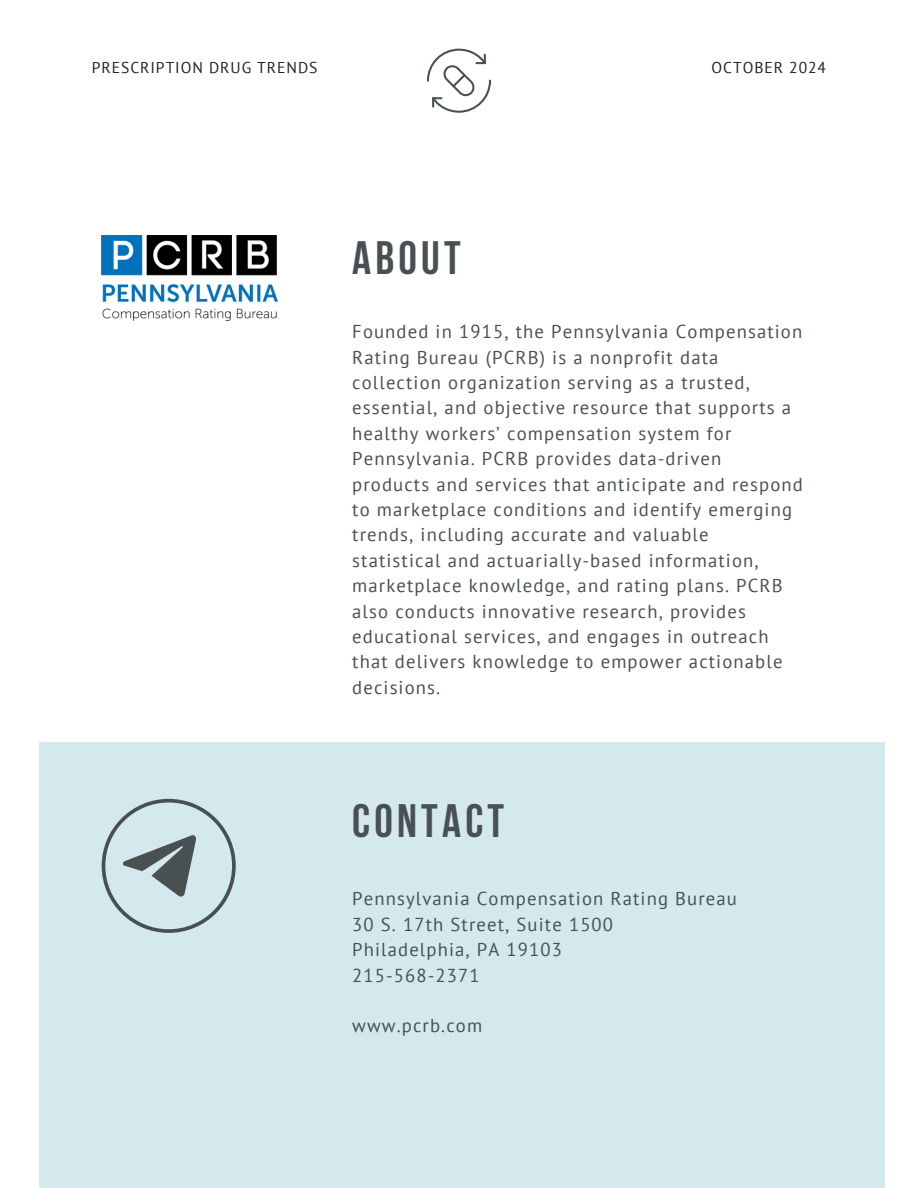
<style>
.page{position:relative;width:918px;height:1188px;background:#fff}
.page>*{position:absolute;margin:0;border:0;box-sizing:border-box;transform-origin:0 0}
.t1{font:700 46.65px "Bebas Neue";letter-spacing:.09em;color:#495052}
.t2{font:18.6px/25.3px "PT Sans";letter-spacing:.06em;color:#495052}
.t3{font:15.6px "PT Sans";letter-spacing:.06em;color:#222}
</style>
<div class="page">
<div style="left:39px;top:742px;width:846px;height:446px;background:#d3e9ee"></div>
<svg style="left:427px;top:49px;width:64px;height:64px"></svg>
<img style="left:102px;top:235px;width:175px;height:86px">
<svg style="left:102px;top:799px;width:134px;height:134px"></svg>
<p class="t3" style="left:92px;top:57px;width:227px">PRESCRIPTION DRUG TRENDS</p>
<p class="t3" style="left:712px;top:57px;width:116px">OCTOBER 2024</p>
<p class="t1" style="left:352px;top:239px;width:110px">ABOUT</p>
<p class="t2" style="left:352px;top:319px;width:452px">Founded in 1915, the Pennsylvania Compensation Rating Bureau (PCRB) is a nonprofit data collection organization serving as a trusted, essential, and objective resource that supports a healthy workers’ compensation system for Pennsylvania. PCRB provides data-driven products and services that anticipate and respond to marketplace conditions and identify emerging trends, including accurate and valuable<br>statistical and actuarially-based information, marketplace knowledge, and rating plans. PCRB also conducts innovative research, provides educational services, and engages in outreach that delivers knowledge to empower actionable decisions.</p>
<p class="t1" style="left:352px;top:802px;width:153px">CONTACT</p>
<h1 class="t2" style="left:352px;top:886px;width:386px">Pennsylvania Compensation Rating Bureau<br>30 S. 17th Street, Suite 1500<br>Philadelphia, PA 19103<br>215-568-2371</h1>
<h2 class="t2" style="left:352px;top:1013px;width:131px">www.pcrb.com</h2>
</div>
